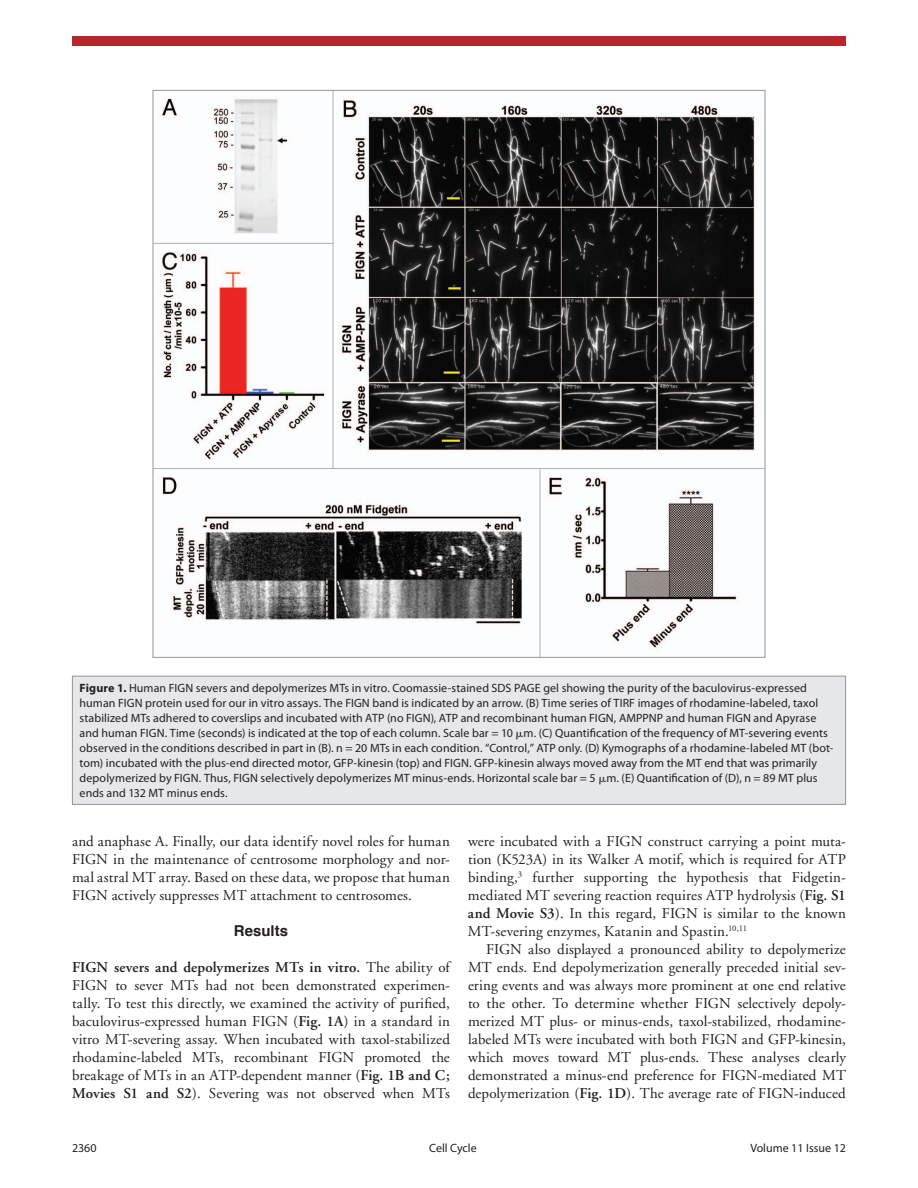
<style>
.page{position:relative;width:918px;height:1188px;background:#fff}
.page>*{position:absolute;margin:0;border:0;box-sizing:border-box;transform-origin:0 0}
.t1{font:15px/18px "Adobe Garamond";letter-spacing:.005em;color:#231f20;text-align:justify}
.t2{font:700 15px "Helvetica";color:#231f20}
.t3{font:12px/15px "Myriad Pro";letter-spacing:.01em;color:#231f20}
.s1{font-weight:700}
.s2{font-family:"Universal Std Greekw Math Pi"}
.s3{font-weight:600}
</style>
<div class="page">
<div style="left:72px;top:36px;width:774px;height:10px;background:#b7262b"></div>
<img style="left:155px;top:92px;width:608px;height:564px">
<div style="left:72px;top:676px;width:774px;height:128px;background:#e6e7e9"></div>
<div style="left:72px;top:676px;width:774px;height:129px;border:1px solid #939598"></div>
<p class="t3" style="left:80px;top:681px;width:756px"><span class="s1">Figure 1.</span> Human FIGN severs and depolymerizes MTs in vitro. Coomassie-stained SDS PAGE gel showing the purity of the baculovirus-expressed human FIGN protein used for our in vitro assays. The FIGN band is indicated by an arrow. (B) Time series of TIRF images of rhodamine-labeled, taxol stabilized MTs adhered to coverslips and incubated with ATP (no FIGN), ATP and recombinant human FIGN, AMPP NP and human FIGN and Apyrase and human FIGN. Time (seconds) is indicated at the top of each column. Scale bar = 10 <span class="s2">μ</span>m. (C) Quantification of the frequency of MT-severing events observed in the conditions described in part in (B). n = 20 MTs in each condition. “Control,” ATP only. (D) Kymographs of a rhodamine-labeled MT (bot&shy;tom) incubated with the plus-end directed motor, GFP-kinesin (top) and FIGN. GFP-kinesin always moved away from the MT end that was primarily depolymerized by FIGN. Thus, FIGN selectively depolymerizes MT minus-ends. Horizontal scale bar = 5 <span class="s2">μ</span>m. (E) Quantification of (D), n = 89 MT plus ends and 132 MT minus ends.</p>
<p class="t1" style="left:72px;top:833px;width:379px">and anaphase A. Finally, our data identify novel roles for human FIGN in the maintenance of centrosome morphology and nor&shy;mal astral MT array. Based on these data, we propose that human FIGN actively suppresses MT attachment to centrosomes.</p>
<p class="t2" style="left:234px;top:919px;width:56px">Results</p>
<p class="t1" style="left:72px;top:959px;width:379px"><span class="s3">FIGN severs and depolymerizes MTs in vitro.</span> The ability of FIGN to sever MTs had not been demonstrated experimen&shy;tally. To test this directly, we examined the activity of purified, baculovirus-expressed human FIGN (<span class="s3">Fig. 1A</span>) in a standard in vitro MT-severing assay. When incubated with taxol-stabilized rhodamine-labeled MTs, recombinant FIGN promoted the breakage of MTs in an ATP-dependent manner (<span class="s3">Fig. 1B and C; Movies S1 and S2</span>). Severing was not observed when MTs</p>
<p class="t1" style="left:468px;top:833px;width:379px">were incubated with a FIGN construct carrying a point muta&shy;tion (K523A) in its Walker A motif, which is required for ATP binding,<sup>3</sup> further supporting the hypothesis that Fidgetin&shy;mediated MT severing reaction requires ATP hydrolysis (<span class="s3">Fig. S1 and Movie S3</span>). In this regard, FIGN is similar to the known MT-severing enzymes, Katanin and Spastin.<sup>10,11</sup></p>
<p class="t1" style="left:468px;top:941px;width:379px;text-indent:18px">FIGN also displayed a pronounced ability to depolymerize MT ends. End depolymerization generally preceded initial sev&shy;ering events and was always more prominent at one end relative to the other. To determine whether FIGN selectively depoly&shy;merized MT plus- or minus-ends, taxol-stabilized, rhodamine&shy;labeled MTs were incubated with both FIGN and GFP-kinesin, which moves toward MT plus-ends. These analyses clearly demonstrated a minus-end preference for FIGN-mediated MT depolymerization (<span class="s3">Fig. 1D</span>). The average rate of FIGN-induced</p>
<p class="t3" style="left:72px;top:1140px;width:26px">2360</p>
<p class="t3" style="left:429px;top:1140px;width:49px">Cell Cycle</p>
<p class="t3" style="left:750px;top:1140px;width:97px">Volume 11 Issue 12</p>
</div>
